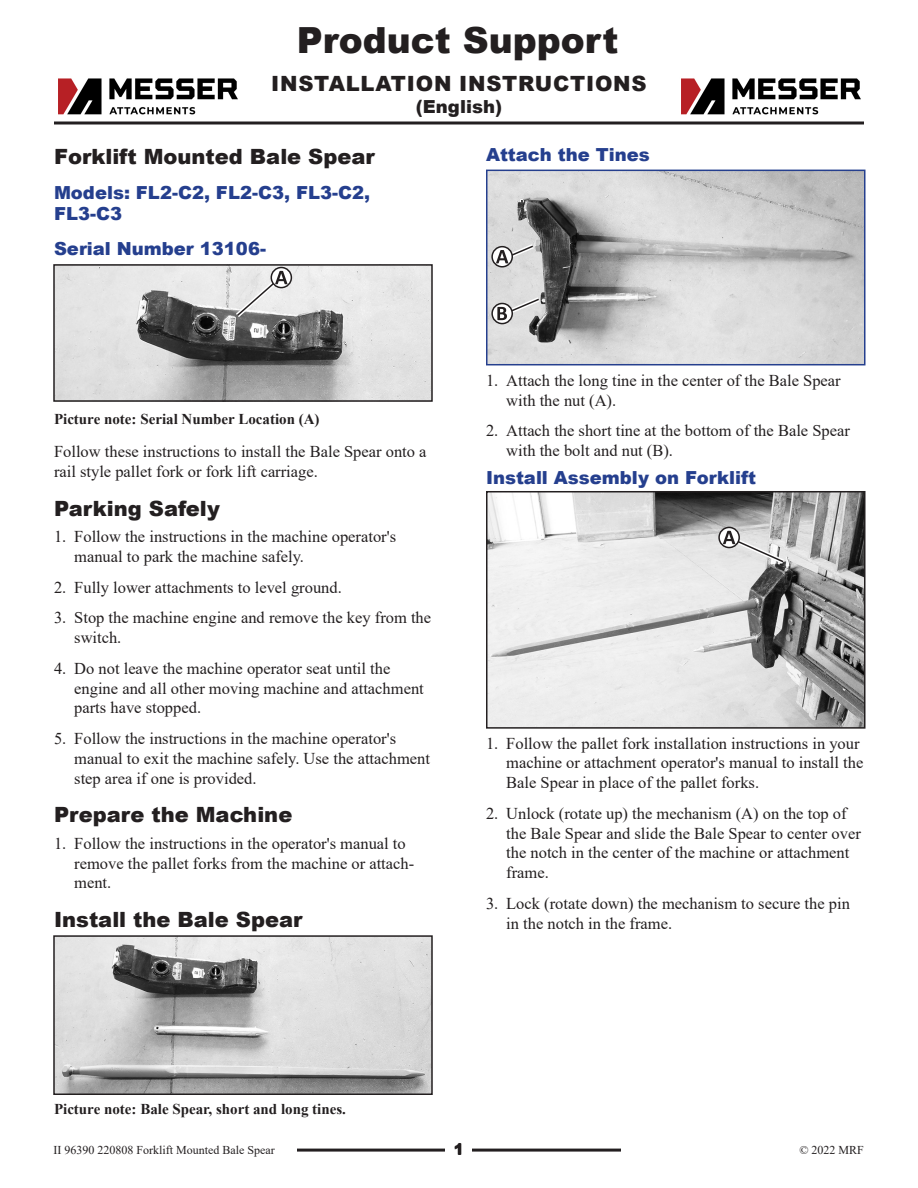
<style>
.page{position:relative;width:918px;height:1188px;background:#fff}
.page>*{position:absolute;margin:0;border:0;box-sizing:border-box;transform-origin:0 0}
.t1{font:900 36px "Arial";color:#231f20}
.Instruction_Heading{font:900 21px "Arial";color:#231f20}
.Instruction_Heading-2{font:900 21px "Arial";letter-spacing:.035em;color:#231f20}
.Instruction_Heading-3{font:900 18px/21.6px "Arial";color:#253f8e}
.t2{font:900 18px "Arial";color:#231f20}
.Instruction_Body_Tex{font:16.5px/19.8px "Times New Roman";color:#231f20}
.Picture_Note{font:700 15px "Times New Roman";color:#231f20}
.t3{font:900 15px "Arial";color:#231f20}
.t4{font:12px "Times New Roman";color:#231f20}
</style>
<div class="page">
<hr style="left:297px;top:1149px;width:324px;height:3px;background:#231f20">
<div style="left:446px;top:1136px;width:26px;height:29px;background:#fff"></div>
<hr style="left:54px;top:122px;width:810px;height:2px;background:#231f20">
<img style="left:56px;top:267px;width:374px;height:132px">
<div style="left:53px;top:264px;width:380px;height:138px;border:2px solid #231f20"></div>
<svg style="left:271px;top:268px;width:20px;height:20px"></svg>
<div style="left:271px;top:267px;width:21px;height:21px;border:2px solid #231f20;border-radius:50%"></div>
<svg style="left:231px;top:270px;width:57px;height:52px"></svg>
<img style="left:56px;top:938px;width:374px;height:154px">
<div style="left:53px;top:935px;width:380px;height:160px;border:2px solid #231f20"></div>
<img style="left:489px;top:173px;width:374px;height:189px">
<div style="left:486px;top:170px;width:380px;height:195px;border:2px solid #253f8e"></div>
<div style="left:491px;top:246px;width:22px;height:22px;border:2px solid #231f20;border-radius:50%"></div>
<svg style="left:491px;top:240px;width:48px;height:27px"></svg>
<svg style="left:492px;top:303px;width:20px;height:21px"></svg>
<div style="left:491px;top:303px;width:22px;height:21px;border:2px solid #231f20;border-radius:50%"></div>
<svg style="left:497px;top:293px;width:48px;height:27px"></svg>
<img style="left:489px;top:494px;width:374px;height:232px">
<div style="left:486px;top:491px;width:380px;height:238px;border:2px solid #231f20"></div>
<svg style="left:719px;top:527px;width:20px;height:21px"></svg>
<div style="left:718px;top:527px;width:22px;height:21px;border:2px solid #231f20;border-radius:50%"></div>
<svg style="left:723px;top:531px;width:66px;height:37px;background:#cdcccd"></svg>
<img style="left:58px;top:78px;width:180px;height:37px">
<img style="left:681px;top:78px;width:180px;height:37px">
<h1 class="t1" style="left:297px;top:14px;width:323px">Product Support</h1>
<p class="Instruction_Heading-2" style="left:271px;top:69px;width:377px">INSTALLATION INSTRUCTIONS</p>
<p class="t2" style="left:416px;top:94px;width:88px">(English)</p>
<p class="Instruction_Heading" style="left:54px;top:141px;width:322px">Forklift Mounted Bale Spear</p>
<p class="Instruction_Heading-3" style="left:54px;top:181px;width:318px">Models: FL2-C2, FL2-C3, FL3-C2,<br>FL3-C3</p>
<p class="Instruction_Heading-3" style="left:54px;top:238px;width:214px">Serial Number 13106-</p>
<p class="Picture_Note" style="left:54px;top:408px;width:267px">Picture note: Serial Number Location (A)</p>
<p class="Instruction_Body_Tex" style="left:54px;top:441px;width:374px">Follow these instructions to install the Bale Spear onto a rail style pallet fork or fork lift carriage.</p>
<p class="Instruction_Heading" style="left:54px;top:493px;width:168px">Parking Safely</p>
<p class="Instruction_Body_Tex" style="left:74px;top:526px;width:323px;text-indent:-20px">1. Follow the instructions in the machine operator's manual to park the machine safely.</p>
<p class="Instruction_Body_Tex" style="left:54px;top:577px;width:289px">2. Fully lower attachments to level ground.</p>
<p class="Instruction_Body_Tex" style="left:74px;top:607px;width:358px;text-indent:-20px">3. Stop the machine engine and remove the key from the switch.</p>
<p class="Instruction_Body_Tex" style="left:74px;top:658px;width:351px;text-indent:-20px">4. Do not leave the machine operator seat until the engine and all other moving machine and attachment parts have stopped.</p>
<p class="Instruction_Body_Tex" style="left:74px;top:728px;width:357px;text-indent:-20px">5. Follow the instructions in the machine operator's manual to exit the machine safely. Use the attachment step area if one is provided.</p>
<p class="Instruction_Heading" style="left:54px;top:800px;width:240px">Prepare the Machine</p>
<p class="Instruction_Body_Tex" style="left:74px;top:833px;width:341px;text-indent:-20px">1. Follow the instructions in the operator's manual to remove the pallet forks from the machine or attach&shy;ment.</p>
<p class="Instruction_Heading" style="left:54px;top:904px;width:250px">Install the Bale Spear</p>
<p class="Instruction_Heading-3" style="left:486px;top:144px;width:165px">Attach the Tines</p>
<p class="Instruction_Body_Tex" style="left:506px;top:370px;width:336px;text-indent:-20px">1. Attach the long tine in the center of the Bale Spear with the nut (A).</p>
<p class="Instruction_Body_Tex" style="left:506px;top:420px;width:345px;text-indent:-20px">2. Attach the short tine at the bottom of the Bale Spear with the bolt and nut (B).</p>
<p class="Instruction_Heading-3" style="left:486px;top:467px;width:272px">Install Assembly on Forklift</p>
<p class="Instruction_Body_Tex" style="left:506px;top:733px;width:359px;text-indent:-20px">1. Follow the pallet fork installation instructions in your machine or attachment operator's manual to install the<br>Bale Spear in place of the pallet forks.</p>
<p class="Instruction_Body_Tex" style="left:506px;top:803px;width:356px;text-indent:-20px">2. Unlock (rotate up) the mechanism (A) on the top of the Bale Spear and slide the Bale Spear to center over the notch in the center of the machine or attachment frame.</p>
<p class="Instruction_Body_Tex" style="left:506px;top:893px;width:345px;text-indent:-20px">3. Lock (rotate down) the mechanism to secure the pin in the notch in the frame.</p>
<p class="Picture_Note" style="left:54px;top:1098px;width:294px">Picture note: Bale Spear, short and long tines.</p>
<p class="t3" style="left:454px;top:1138px;width:12px">1</p>
<p class="t4" style="left:53px;top:1142px;width:223px">II 96390 220808 Forklift Mounted Bale Spear</p>
<p class="t4" style="left:800px;top:1142px;width:66px">© 2022 MRF</p>
</div>
